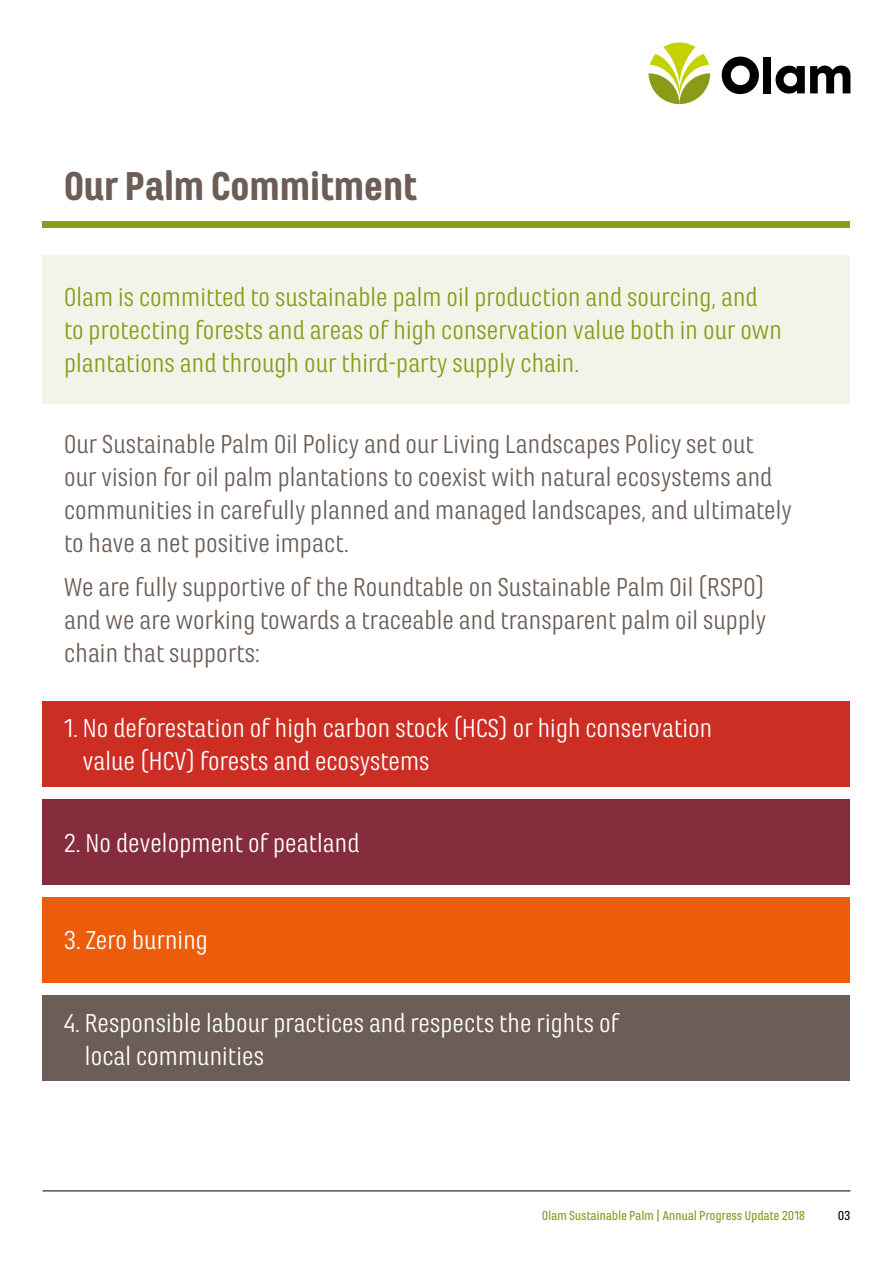
<style>
.page{position:relative;width:893px;height:1263px;background:#fff}
.page>*{position:absolute;margin:0;border:0;box-sizing:border-box;transform-origin:0 0}
.t1{font:900 42px "Marianina Wd FY";letter-spacing:-.02em;color:#6c5e57}
.t2{font:27px/33px "Marianina Wd FY";letter-spacing:-.02em;color:#6c5e57}
.t3{font:27px/33px "Marianina Wd FY";letter-spacing:-.02em;color:#fff}
.t4{font:27px/33px "Marianina Wd FY";letter-spacing:-.02em;color:#8b9a19}
.t5{font:500 13.5px "Marianina Wd FY";letter-spacing:-.02em;color:#8b9a19}
.t6{font:500 13.5px "Marianina Wd FY";color:#000}
</style>
<div class="page">
<hr style="left:43px;top:1191px;width:807px;height:1px;background:#000">
<div style="left:43px;top:702px;width:807px;height:85px;background:#cd2e24"></div>
<div style="left:43px;top:995px;width:807px;height:85px;background:#6c5e57"></div>
<div style="left:43px;top:897px;width:807px;height:85px;background:#eb5d0b"></div>
<div style="left:43px;top:799px;width:807px;height:85px;background:#852c3d"></div>
<svg style="left:722px;top:57px;width:37px;height:37px"></svg>
<div style="left:763px;top:57px;width:8px;height:36px;background:#000"></div>
<svg style="left:776px;top:66px;width:74px;height:28px"></svg>
<svg style="left:649px;top:43px;width:61px;height:61px"></svg>
<div style="left:43px;top:221px;width:807px;height:7px;background:#8b9a19"></div>
<div style="left:43px;top:255px;width:807px;height:149px;background:#f3f4e9"></div>
<h1 class="t1" style="left:64px;top:163px;width:355px">Our Palm Commitment</h1>
<p class="t4" style="left:64px;top:281px;width:720px">Olam is committed to sustainable palm oil production and sourcing, and to protecting forests and areas of high conservation value both in our own plantations and through our third-party supply chain.</p>
<p class="t2" style="left:64px;top:427px;width:730px">Our Sustainable Palm Oil Policy and our Living Landscapes Policy set out our vision for oil palm plantations to coexist with natural ecosystems and communities in carefully planned and managed landscapes, and ultimately to have a net positive impact.</p>
<p class="t2" style="left:64px;top:570px;width:704px;text-align:justify">We are fully supportive of the Roundtable on Sustainable Palm Oil (RSPO) and we are working towards a traceable and transparent palm oil supply chain that supports:</p>
<p class="t3" style="left:83px;top:712px;width:632px;text-indent:-19px">1. No deforestation of high carbon stock (HCS) or high conservation value (HCV) forests and ecosystems</p>
<p class="t3" style="left:64px;top:826px;width:298px">2. No development of peatland</p>
<p class="t3" style="left:64px;top:924px;width:146px">3. Zero burning</p>
<p class="t3" style="left:85px;top:1006px;width:536px;text-indent:-21px">4. Responsible labour practices and respects the rights of local communities</p>
<p class="t5" style="left:542px;top:1209px;width:265px">Olam Sustainable Palm | Annual Progress Update 2018</p>
<p class="t6" style="left:838px;top:1209px;width:14px">03</p>
</div>
